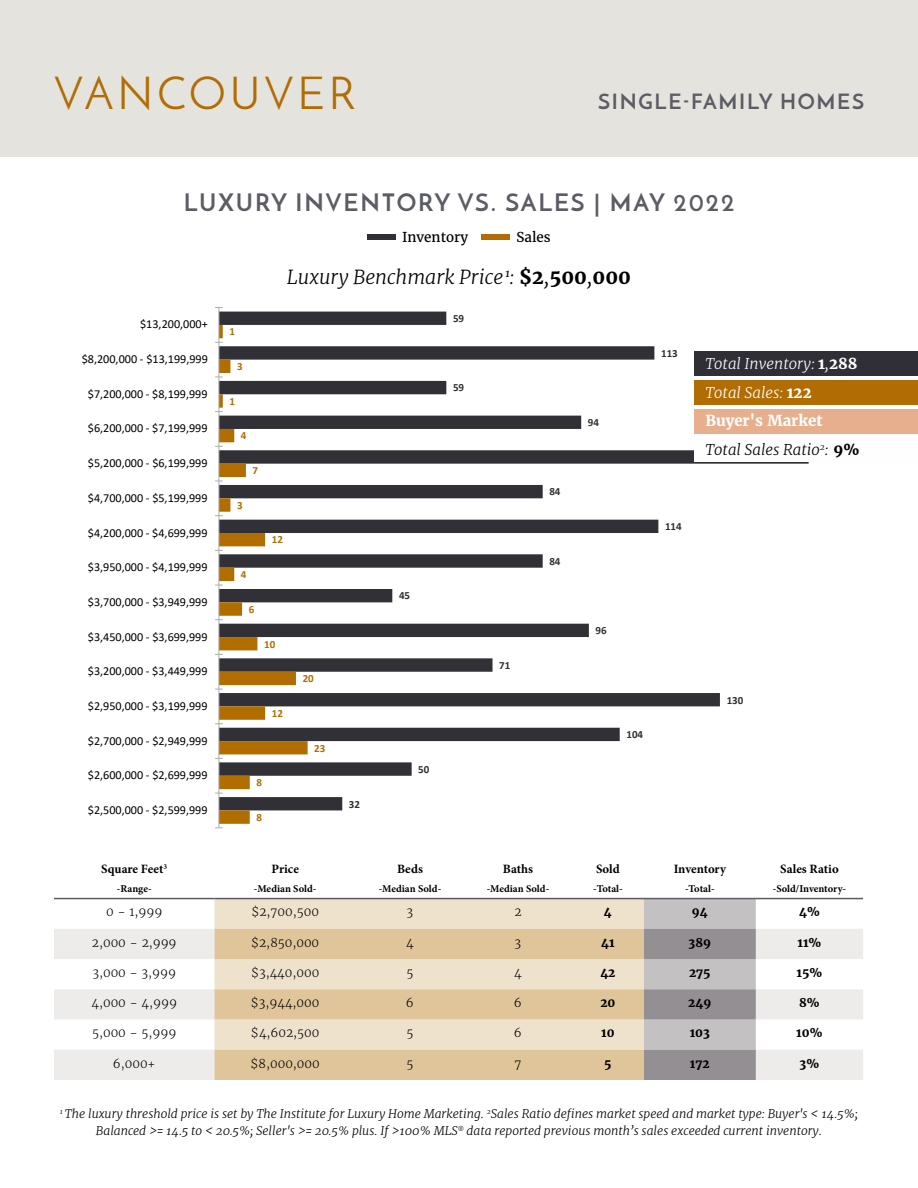
<style>
.page{position:relative;width:918px;height:1188px;background:#fff}
.page>*{position:absolute;margin:0;border:0;box-sizing:border-box;transform-origin:0 0}
.t1{font:45px "Josefin Sans";letter-spacing:.08em;color:#b16d03}
.t2{font:700 24px "Josefin Sans";letter-spacing:.08em;color:#5c5c65}
.t3{font:700 21px "Josefin Sans";letter-spacing:.08em;color:#5c5c65}
.t4{font:italic 300 19.5px "Merriweather";color:#000}
.t5{font:italic 300 15px/28.8px "Merriweather";color:#fff}
.t6{font:italic 300 15px "Merriweather";color:#000}
.t7{font:700 15px "Merriweather";color:#fff}
.t8{font:13.5px "Merriweather";color:#000}
.t9{font:700 12.75px "Minion Pro";color:#000}
.t10{font:12.15px "Calibri";color:#000}
.t11{font:italic 300 12px/16.5px "Merriweather";color:#000;text-align:center}
.t12{font:300 12px "Merriweather";color:#000}
.t13{font:700 12px "Merriweather";color:#000}
.t14{font:700 10.95px "Calibri";color:#303036}
.t15{font:700 10.95px "Calibri";color:#b26d01}
.t16{font:700 10.5px "Minion Pro";color:#000}
.s1{font-weight:700;font-style:normal}
</style>
<div class="page">
<div style="left:0;top:0;width:918px;height:158px;background:#e5e3dd"></div>
<svg style="left:220px;top:312px;width:589px;height:498px"></svg>
<svg style="left:220px;top:325px;width:88px;height:499px"></svg>
<hr style="left:219px;top:308px;width:1px;height:520px;background:#afabab">
<div style="left:367px;top:234px;width:29px;height:6px;background:#302f37"></div>
<div style="left:482px;top:234px;width:28px;height:6px;background:#b16d03"></div>
<div style="left:215px;top:899px;width:429px;height:30px;background:#efe2cd"></div>
<svg style="left:54px;top:929px;width:809px;height:151px;fill:#edecea"></svg>
<svg style="left:215px;top:929px;width:429px;height:151px;background:#e6d0ae"></svg>
<svg style="left:644px;top:899px;width:112px;height:181px;background:#aca8ab"></svg>
<hr style="left:54px;top:898px;width:161px;height:1px;background:#5c5c65">
<hr style="left:215px;top:898px;width:141px;height:1px;background:#5c5c65">
<hr style="left:356px;top:898px;width:108px;height:1px;background:#5c5c65">
<hr style="left:464px;top:898px;width:108px;height:1px;background:#5c5c65">
<hr style="left:572px;top:898px;width:72px;height:1px;background:#5c5c65">
<hr style="left:644px;top:898px;width:112px;height:1px;background:#5c5c65">
<hr style="left:756px;top:898px;width:107px;height:1px;background:#5c5c65">
<div style="left:694px;top:409px;width:224px;height:25px;background:#e7af8d"></div>
<div style="left:694px;top:351px;width:224px;height:25px;background:#302f37"></div>
<div style="left:694px;top:380px;width:224px;height:25px;background:#b16d03"></div>
<div style="left:694px;top:438px;width:224px;height:24px;background:#fefefe"></div>
<h1 class="t1" style="left:54px;top:66px;width:303px">VANCOUVER</h1>
<h3 class="t3" style="left:598px;top:88px;width:267px">SINGLE-FAMILY HOMES</h3>
<h2 class="t2" style="left:184px;top:188px;width:552px">LUXURY INVENTORY VS. SALES | MAY 2022</h2>
<p class="t8" style="left:402px;top:229px;width:68px">Inventory</p>
<p class="t8" style="left:516px;top:229px;width:36px">Sales</p>
<p class="t10" style="left:140px;top:316px;width:69px">$13,200,000+</p>
<p class="t10" style="left:82px;top:351px;width:128px">$8,200,000 - $13,199,999</p>
<p class="t10" style="left:88px;top:385px;width:121px">$7,200,000 - $8,199,999</p>
<p class="t10" style="left:88px;top:420px;width:121px">$6,200,000 - $7,199,999</p>
<p class="t10" style="left:88px;top:455px;width:121px">$5,200,000 - $6,199,999</p>
<p class="t10" style="left:88px;top:489px;width:121px">$4,700,000 - $5,199,999</p>
<p class="t10" style="left:88px;top:524px;width:121px">$4,200,000 - $4,699,999</p>
<p class="t10" style="left:88px;top:559px;width:121px">$3,950,000 - $4,199,999</p>
<p class="t10" style="left:88px;top:593px;width:121px">$3,700,000 - $3,949,999</p>
<p class="t10" style="left:88px;top:628px;width:121px">$3,450,000 - $3,699,999</p>
<p class="t10" style="left:88px;top:663px;width:121px">$3,200,000 - $3,449,999</p>
<p class="t10" style="left:88px;top:698px;width:121px">$2,950,000 - $3,199,999</p>
<p class="t10" style="left:88px;top:732px;width:121px">$2,700,000 - $2,949,999</p>
<p class="t10" style="left:88px;top:767px;width:121px">$2,600,000 - $2,699,999</p>
<p class="t10" style="left:88px;top:802px;width:121px">$2,500,000 - $2,599,999</p>
<p class="t9" style="left:101px;top:860px;width:67px">Square Feet<sup>3</sup></p>
<p class="t16" style="left:117px;top:882px;width:36px">-Range-</p>
<h3 class="t4" style="left:287px;top:265px;width:346px">Luxury Benchmark Price <sup>1</sup>: <span class="s1">$2</span>,<span class="s1">500</span>,<span class="s1">000</span></h3>
<p class="t15" style="left:229px;top:324px;width:7px">1</p>
<p class="t15" style="left:237px;top:359px;width:7px">3</p>
<p class="t15" style="left:229px;top:393px;width:7px">1</p>
<p class="t15" style="left:241px;top:428px;width:7px">4</p>
<p class="t15" style="left:253px;top:463px;width:7px">7</p>
<p class="t15" style="left:237px;top:497px;width:7px">3</p>
<p class="t15" style="left:241px;top:567px;width:7px">4</p>
<p class="t15" style="left:249px;top:602px;width:7px">6</p>
<p class="t15" style="left:272px;top:532px;width:13px">12</p>
<p class="t15" style="left:264px;top:636px;width:13px">10</p>
<p class="t15" style="left:272px;top:706px;width:13px">12</p>
<p class="t15" style="left:256px;top:775px;width:7px">8</p>
<p class="t15" style="left:256px;top:810px;width:7px">8</p>
<p class="t15" style="left:303px;top:671px;width:13px">20</p>
<p class="t15" style="left:314px;top:740px;width:13px">23</p>
<p class="t9" style="left:272px;top:860px;width:29px">Price</p>
<p class="t16" style="left:254px;top:882px;width:64px">-Median Sold-</p>
<p class="t14" style="left:399px;top:588px;width:13px">45</p>
<p class="t14" style="left:453px;top:311px;width:13px">59</p>
<p class="t14" style="left:453px;top:380px;width:13px">59</p>
<p class="t14" style="left:499px;top:657px;width:13px">71</p>
<p class="t14" style="left:549px;top:484px;width:13px">84</p>
<p class="t14" style="left:549px;top:553px;width:13px">84</p>
<p class="t14" style="left:349px;top:796px;width:13px">32</p>
<p class="t14" style="left:418px;top:762px;width:13px">50</p>
<p class="t9" style="left:397px;top:860px;width:27px">Beds</p>
<p class="t16" style="left:379px;top:882px;width:64px">-Median Sold-</p>
<p class="t9" style="left:503px;top:860px;width:32px">Baths</p>
<p class="t16" style="left:487px;top:882px;width:64px">-Median Sold-</p>
<p class="t14" style="left:588px;top:415px;width:13px">94</p>
<p class="t14" style="left:596px;top:623px;width:13px">96</p>
<p class="t14" style="left:627px;top:727px;width:18px">104</p>
<p class="t9" style="left:596px;top:860px;width:25px">Sold</p>
<p class="t16" style="left:593px;top:882px;width:31px">-Total-</p>
<p class="t14" style="left:661px;top:345px;width:18px">113</p>
<p class="t5" style="left:705px;top:349px;width:154px">Total Inventory: <span class="s1">1</span>,<span class="s1">288<br></span>Total Sales: <span class="s1">122</span></p>
<p class="t7" style="left:705px;top:412px;width:119px">Buyer's Market</p>
<p class="t6" style="left:705px;top:440px;width:156px">Total Sales Ratio<sup>2</sup>: <span class="s1">9%</span></p>
<p class="t14" style="left:815px;top:449px;width:18px">153</p>
<p class="t14" style="left:665px;top:519px;width:18px">114</p>
<p class="t14" style="left:727px;top:692px;width:18px">130</p>
<p class="t9" style="left:674px;top:860px;width:54px">Inventory</p>
<p class="t16" style="left:685px;top:882px;width:31px">-Total-</p>
<p class="t9" style="left:780px;top:860px;width:60px">Sales Ratio</p>
<p class="t16" style="left:773px;top:882px;width:75px">-Sold/Inventory-</p>
<p class="t12" style="left:106px;top:905px;width:58px">0 - 1,999</p>
<p class="t12" style="left:251px;top:905px;width:69px">$2,700,500</p>
<p class="t12" style="left:407px;top:905px;width:8px">3</p>
<p class="t12" style="left:514px;top:905px;width:9px">2</p>
<p class="t13" style="left:604px;top:905px;width:9px">4</p>
<p class="t13" style="left:692px;top:905px;width:17px">94</p>
<p class="t13" style="left:799px;top:905px;width:22px">4%</p>
<p class="t12" style="left:92px;top:935px;width:86px">2,000 - 2,999</p>
<p class="t12" style="left:251px;top:935px;width:70px">$2,850,000</p>
<p class="t12" style="left:406px;top:935px;width:9px">4</p>
<p class="t12" style="left:515px;top:935px;width:8px">3</p>
<p class="t13" style="left:601px;top:935px;width:15px">41</p>
<p class="t13" style="left:689px;top:935px;width:24px">389</p>
<p class="t13" style="left:798px;top:935px;width:25px">11%</p>
<p class="t12" style="left:92px;top:965px;width:85px">3,000 - 3,999</p>
<p class="t12" style="left:251px;top:965px;width:70px">$3,440,000</p>
<p class="t12" style="left:406px;top:965px;width:8px">5</p>
<p class="t12" style="left:514px;top:965px;width:9px">4</p>
<p class="t13" style="left:600px;top:965px;width:17px">42</p>
<p class="t13" style="left:689px;top:965px;width:23px">275</p>
<p class="t13" style="left:797px;top:965px;width:27px">15%</p>
<p class="t12" style="left:91px;top:995px;width:87px">4,000 - 4,999</p>
<p class="t12" style="left:251px;top:995px;width:70px">$3,944,000</p>
<p class="t12" style="left:406px;top:995px;width:9px">6</p>
<p class="t12" style="left:514px;top:995px;width:9px">6</p>
<p class="t13" style="left:600px;top:995px;width:17px">20</p>
<p class="t13" style="left:688px;top:995px;width:25px">249</p>
<p class="t13" style="left:799px;top:995px;width:22px">8%</p>
<p class="t12" style="left:92px;top:1026px;width:86px">5,000 - 5,999</p>
<p class="t12" style="left:251px;top:1026px;width:70px">$4,602,500</p>
<p class="t12" style="left:406px;top:1026px;width:8px">5</p>
<p class="t12" style="left:514px;top:1026px;width:9px">6</p>
<p class="t13" style="left:601px;top:1026px;width:15px">10</p>
<p class="t13" style="left:690px;top:1026px;width:22px">103</p>
<p class="t13" style="left:796px;top:1026px;width:28px">10%</p>
<p class="t12" style="left:113px;top:1056px;width:44px">6,000+</p>
<p class="t12" style="left:251px;top:1056px;width:71px">$8,000,000</p>
<p class="t12" style="left:406px;top:1056px;width:8px">5</p>
<p class="t12" style="left:514px;top:1056px;width:8px">7</p>
<p class="t13" style="left:604px;top:1056px;width:9px">5</p>
<p class="t13" style="left:690px;top:1056px;width:21px">172</p>
<p class="t13" style="left:800px;top:1056px;width:21px">3%</p>
<p class="t11" style="left:60px;top:1106px;width:800px"><sup>1</sup> The luxury threshold price is set by The Institute for Luxury Home Marketing. <sup>2</sup>Sales Ratio defines market speed and market type: Buyer's &lt; 14.5%;<br>Balanced &gt;= 14.5 to &lt; 20.5%; Seller's &gt;= 20.5% plus. If &gt;100% MLS<sup>®</sup> data reported previous month’s sales exceeded current inventory.</p>
</div>
